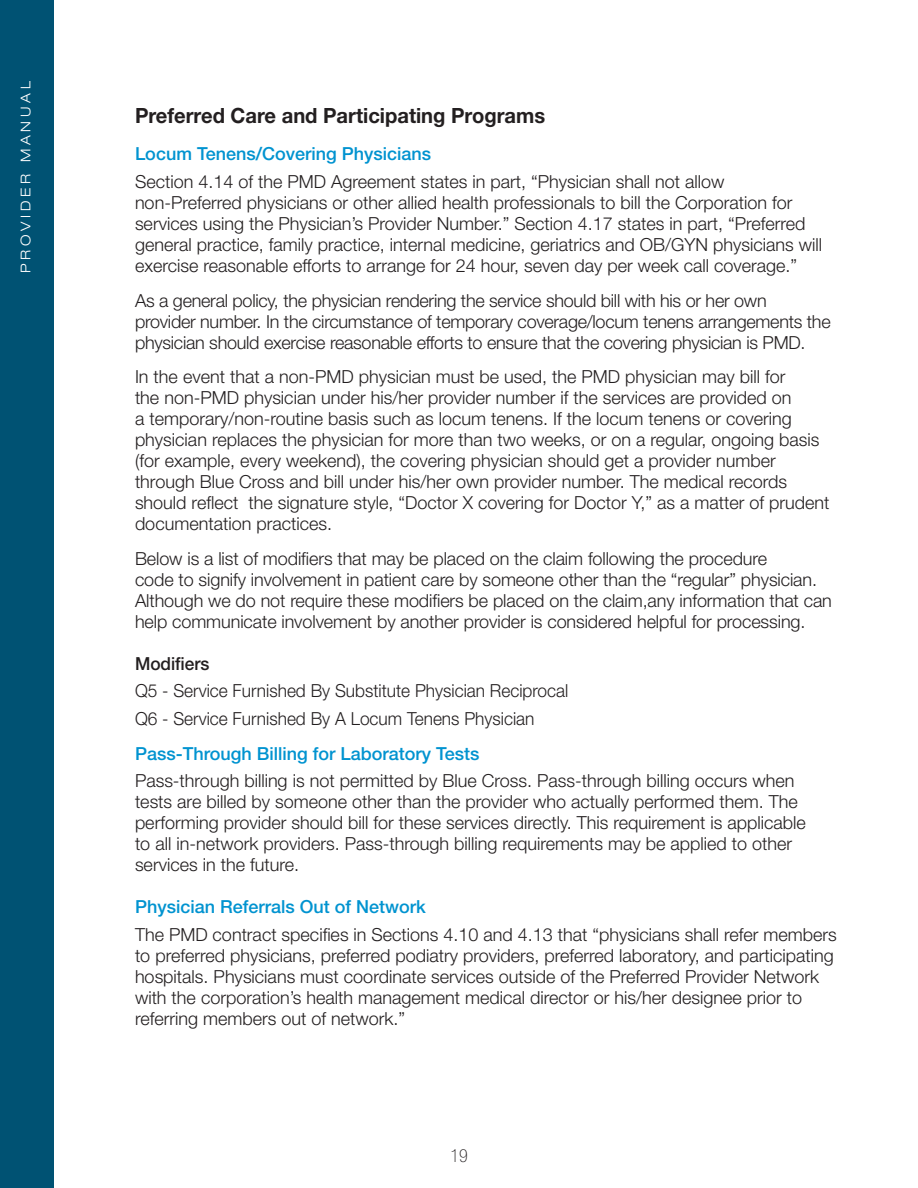
<style>
.page{position:relative;width:918px;height:1188px;background:#fff}
.page>*{position:absolute;margin:0;border:0;box-sizing:border-box;transform-origin:0 0}
.SEC_HEADER_14{font:700 21px "Helvetica Neue LT Std";color:#231f20;scale:.96 1}
.BODY12_14{font:300 18px/21px "Helvetica Neue LT Std";color:#231f20}
.SECTION_12_14_BLUE{font:500 18px "Helvetica Neue LT Std";color:#0093d0}
.BODY12_14-2{font:300 18px "Helvetica Neue LT Std";color:#231f20;scale:.96 1}
.SUBHD_12_14{font:500 18px "Helvetica Neue LT Std";color:#231f20;scale:.96 1}
.t1{font:100 condensed 18px "Helvetica Neue LT Std";color:#231f20}
.t2{font:300 expanded 13.5px "Helvetica Neue LT Std";letter-spacing:.28em;color:#fff}
</style>
<div class="page">
<div style="left:0;top:0;width:54px;height:1188px;background:#005273"></div>
<p class="t2" style="left:18px;top:273px;width:193px;rotate:-90deg">PROVIDER MANUAL</p>
<p class="SEC_HEADER_14" style="left:135px;top:103px;width:429px">Preferred Care and Participating Programs</p>
<p class="SECTION_12_14_BLUE" style="left:135px;top:143px;width:298px">Locum Tenens/Covering Physicians</p>
<p class="BODY12_14" style="left:135px;top:171px;width:689px">Section 4.14 of the PMD Agreement states in part, “Physician shall not allow non-Preferred physicians or other allied health professionals to bill the Corporation for services using the Physician’s Provider Number.” Section 4.17 states in part, “Preferred general practice, family practice, internal medicine, geriatrics and OB/GYN physicians will exercise reasonable efforts to arrange for 24 hour, seven day per week call coverage.”</p>
<p class="BODY12_14" style="left:135px;top:289px;width:697px">As a general policy, the physician rendering the service should bill with his or her own provider number. In the circumstance of temporary coverage/locum tenens arrangements the physician should exercise reasonable efforts to ensure that the covering physician is PMD.</p>
<p class="BODY12_14" style="left:135px;top:366px;width:696px">In the event that a non-PMD physician must be used, the PMD physician may bill for<br>the non-PMD physician under his/her provider number if the services are provided on<br>a temporary/non-routine basis such as locum tenens. If the locum tenens or covering physician replaces the physician for more than two weeks, or on a regular, ongoing basis (for example, every weekend), the covering physician should get a provider number through Blue Cross and bill under his/her own provider number. The medical records should reflect the signature style, “Doctor X covering for Doctor Y,” as a matter of prudent documentation practices.</p>
<p class="BODY12_14" style="left:135px;top:547px;width:698px">Below is a list of modifiers that may be placed on the claim following the procedure<br>code to signify involvement in patient care by someone other than the “regular” physician.<br>Although we do not require these modifiers be placed on the claim,any information that can help communicate involvement by another provider is considered helpful for processing.</p>
<p class="SUBHD_12_14" style="left:135px;top:653px;width:79px">Modifiers</p>
<p class="BODY12_14-2" style="left:135px;top:680px;width:453px">Q5 - Service Furnished By Substitute Physician Reciprocal</p>
<p class="BODY12_14-2" style="left:135px;top:708px;width:418px">Q6 - Service Furnished By A Locum Tenens Physician</p>
<p class="SECTION_12_14_BLUE" style="left:135px;top:743px;width:346px">Pass-Through Billing for Laboratory Tests</p>
<p class="BODY12_14" style="left:135px;top:770px;width:672px">Pass-through billing is not permitted by Blue Cross. Pass-through billing occurs when tests are billed by someone other than the provider who actually performed them. The performing provider should bill for these services directly. This requirement is applicable to all in-network providers. Pass-through billing requirements may be applied to other services in the future.</p>
<p class="SECTION_12_14_BLUE" style="left:135px;top:896px;width:292px">Physician Referrals Out of Network</p>
<p class="BODY12_14" style="left:135px;top:924px;width:703px">The PMD contract specifies in Sections 4.10 and 4.13 that “physicians shall refer members to preferred physicians, preferred podiatry providers, preferred laboratory, and participating hospitals. Physicians must coordinate services outside of the Preferred Provider Network with the corporation’s health management medical director or his/her designee prior to referring members out of network.”</p>
<p class="t1" style="left:450px;top:1146px;width:19px">19</p>
</div>
